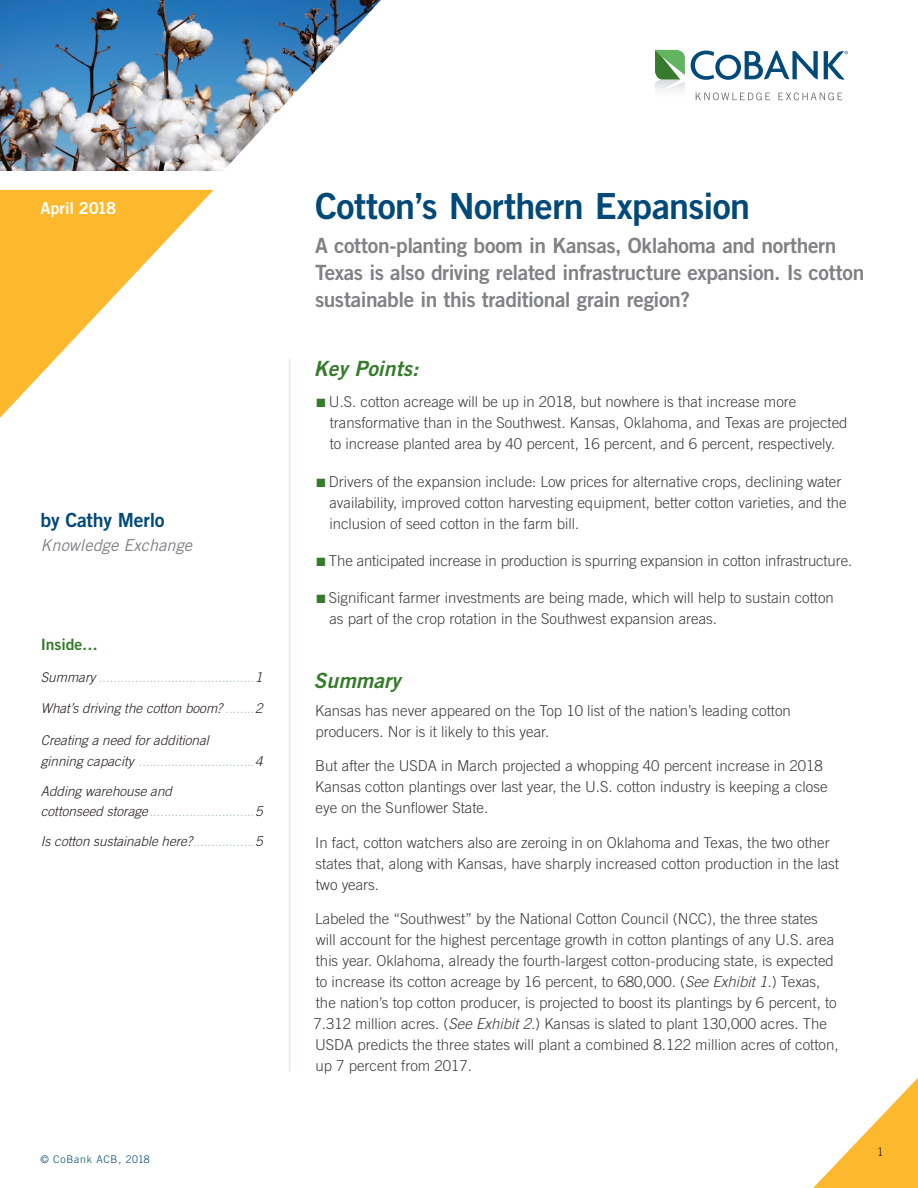
<style>
.page{position:relative;width:918px;height:1188px;background:#fff}
.page>*{position:absolute;margin:0;border:0;box-sizing:border-box;transform-origin:0 0}
.t1{font:36px "Trade Gothic Bold Two";letter-spacing:-.015em;color:#004978}
.t2{font:21px/27px "Trade Gothic Bold Two";letter-spacing:-.02em;color:#808285}
.t3{font:italic 21px "Trade Gothic Bold Two";letter-spacing:.005em;color:#357b2b}
.t4{font:19.5px "Trade Gothic Bold Two";letter-spacing:-.01em;color:#004978}
.t5{font:italic 16.5px "Trade Gothic";color:#808285}
.t6{font:16.5px "Trade Gothic Bold Two";letter-spacing:-.005em;color:#fff}
.t7{font:15.75px "Trade Gothic Bold Two";letter-spacing:-.005em;color:#357b2b}
.t8{font:300 15px/21px "Trade Gothic";color:#3e3d3e}
.t9{font:italic 300 13.5px/21px "Trade Gothic";color:#231f20}
.t10{font:italic 300 13.5px "Trade Gothic";color:#acc3cf}
.t11{font:300 11.7px "Trade Gothic";color:#231f20}
.t12{font:300 10.5px "Trade Gothic";letter-spacing:.07em;color:#004978}
.s1{color:#231f20}
.s2{color:#acc3cf}
.s3{color:#357b2b}
.s4{font-style:italic}
</style>
<div class="page">
<img style="left:0;top:0;width:381px;height:171px">
<svg style="left:655px;top:50px;width:30px;height:41px"></svg>
<svg style="left:696px;top:93px;width:74px;height:7px"></svg>
<svg style="left:778px;top:93px;width:64px;height:7px"></svg>
<svg style="left:691px;top:51px;width:157px;height:29px"></svg>
<hr style="left:289px;top:359px;width:1px;height:712px;background:#c4d6de">
<svg style="left:0;top:190px;width:214px;height:228px"></svg>
<svg style="left:813px;top:1078px;width:105px;height:110px"></svg>
<p class="t6" style="left:40px;top:198px;width:77px">April 2018</p>
<h1 class="t1" style="left:315px;top:184px;width:437px">Cotton’s Northern Expansion</h1>
<h2 class="t2" style="left:315px;top:232px;width:551px">A cotton-planting boom in Kansas, Oklahoma and northern<br>Texas is also driving related infrastructure expansion. Is cotton sustainable in this traditional grain region?</h2>
<h3 class="t4" style="left:40px;top:508px;width:126px">by Cathy Merlo</h3>
<p class="t5" style="left:40px;top:536px;width:153px">Knowledge Exchange</p>
<p class="t7" style="left:41px;top:634px;width:59px">Inside…</p>
<p class="t10" style="left:41px;top:669px;width:223px"><span class="s1">Summary</span> ...........................................<span class="s1">1</span></p>
<p class="t9" style="left:41px;top:698px;width:223px">What’s driving the cotton boom? <span class="s2">........</span>2</p>
<p class="t9" style="left:41px;top:730px;width:223px">Creating a need for additional<br>ginning capacity <span class="s2">................................</span>4</p>
<p class="t9" style="left:41px;top:782px;width:223px;line-height:19.5px">Adding warehouse and<br>cottonseed storage<span class="s2">.............................</span>5</p>
<p class="t9" style="left:41px;top:831px;width:223px">Is cotton sustainable here?<span class="s2">.................</span>5</p>
<h2 class="t3" style="left:314px;top:355px;width:106px">Key Points:</h2>
<p class="t8" style="left:330px;top:391px;width:519px;text-indent:-13px"><span class="s3">■</span> U.S. cotton acreage will be up in 2018, but nowhere is that increase more transformative than in the Southwest. Kansas, Oklahoma, and Texas are projected to increase planted area by 40 percent, 16 percent, and 6 percent, respectively.</p>
<p class="t8" style="left:329px;top:471px;width:519px;text-indent:-13px"><span class="s3">■</span> Drivers of the expansion include: Low prices for alternative crops, declining water availability, improved cotton harvesting equipment, better cotton varieties, and the inclusion of seed cotton in the farm bill.</p>
<p class="t8" style="left:316px;top:550px;width:537px"><span class="s3">■</span> The anticipated increase in production is spurring expansion in cotton infrastructure.</p>
<p class="t8" style="left:329px;top:587px;width:506px;text-indent:-13px"><span class="s3">■</span> Significant farmer investments are being made, which will help to sustain cotton as part of the crop rotation in the Southwest expansion areas.</p>
<h2 class="t3" style="left:314px;top:668px;width:88px">Summary</h2>
<p class="t8" style="left:315px;top:700px;width:477px">Kansas has never appeared on the Top 10 list of the nation’s leading cotton producers. Nor is it likely to this year.</p>
<p class="t8" style="left:315px;top:755px;width:514px">But after the USDA in March projected a whopping 40 percent increase in 2018<br>Kansas cotton plantings over last year, the U.S. cotton industry is keeping a close eye on the Sunflower State.</p>
<p class="t8" style="left:315px;top:832px;width:525px">In fact, cotton watchers also are zeroing in on Oklahoma and Texas, the two other states that, along with Kansas, have sharply increased cotton production in the last two years.</p>
<p class="t8" style="left:314px;top:908px;width:526px">Labeled the “Southwest” by the National Cotton Council (NCC), the three states will account for the highest percentage growth in cotton plantings of any U.S. area this year. Oklahoma, already the fourth-largest cotton-producing state, is expected to increase its cotton acreage by 16 percent, to 680,000. (<span class="s4">See Exhibit 1.</span>) Texas, the nation’s top cotton producer, is projected to boost its plantings by 6 percent, to 7.312 million acres. (<span class="s4">See Exhibit 2.</span>) Kansas is slated to plant 130,000 acres. The USDA predicts the three states will plant a combined 8.122 million acres of cotton, up 7 percent from 2017.</p>
<p class="t12" style="left:40px;top:1153px;width:111px">© CoBank ACB, 2018</p>
<p class="t11" style="left:877px;top:1145px;width:8px">1</p>
</div>
